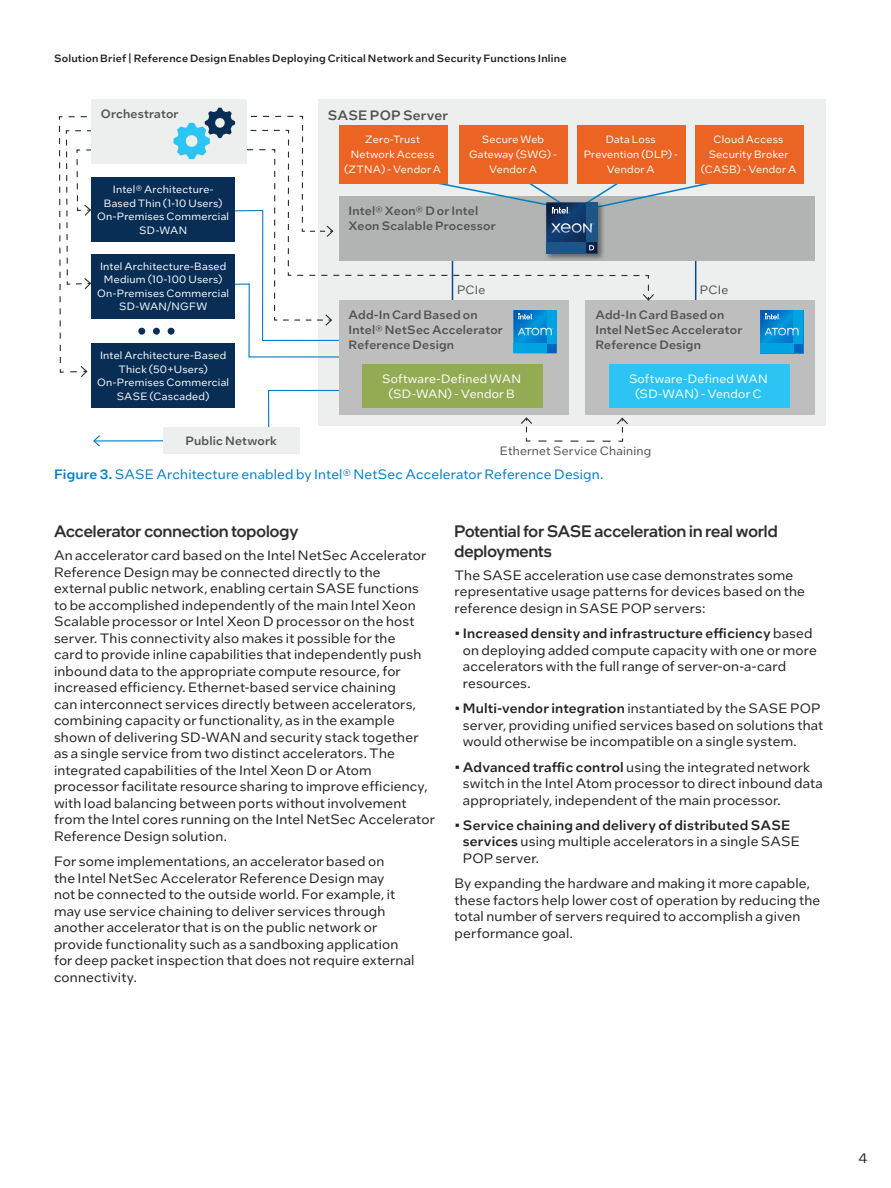
<style>
.page{position:relative;width:891px;height:1188px;background:#fff}
.page>*{position:absolute;margin:0;border:0;box-sizing:border-box;transform-origin:0 0}
.t1{font:500 16.5px/19.5px "Intel One Display";letter-spacing:.005em;color:#2d2f2e}
.t2{font:13.5px/16.5px "Intel One Text";letter-spacing:.015em;color:#231f20}
.t3{font:500 13.5px/16.5px "Intel One Text";letter-spacing:.01em;color:#231f20}
.t4{font:13.5px "Intel One Text";letter-spacing:.01em;color:#007ec5}
.t5{font:500 13.5px "Intel One Text";letter-spacing:.01em;color:#515252}
.t6{font:500 12px/15px "Intel One Text";letter-spacing:.015em;color:#515252}
.t7{font:12px/15px "Intel One Text";letter-spacing:.02em;color:#fff;text-align:center}
.t8{font:12px "Intel One Text";letter-spacing:.015em;color:#515252}
.t9{font:10.5px/13.5px "Intel One Text";letter-spacing:.02em;color:#fff;text-align:center}
.t10{font:500 10.5px "Intel One Text";letter-spacing:.02em;color:#231f20}
.s1{font-weight:500}
.s2{font-weight:400}
</style>
<div class="page">
<div style="left:318px;top:99px;width:508px;height:327px;background:#edeeee"></div>
<svg style="left:93px;top:389px;width:246px;height:59px"></svg>
<div style="left:339px;top:196px;width:476px;height:65px;background:#b2b3b3"></div>
<svg style="left:521px;top:417px;width:107px;height:25px"></svg>
<div style="left:339px;top:300px;width:229px;height:115px;background:#bfbebe"></div>
<div style="left:586px;top:300px;width:229px;height:115px;background:#bfbebe"></div>
<svg style="left:760px;top:310px;width:43px;height:43px;background:#1093d6"></svg>
<div style="left:362px;top:365px;width:181px;height:43px;background:#93ac54"></div>
<div style="left:609px;top:365px;width:180px;height:43px;background:#2bc4f3"></div>
<div style="left:91px;top:99px;width:156px;height:65px;background:#edeeee"></div>
<svg style="left:58px;top:108px;width:659px;height:270px"></svg>
<div style="left:163px;top:427px;width:136px;height:27px;background:#edeeee"></div>
<div style="left:138px;top:328px;width:7px;height:7px;background:#082e56;border-radius:50%"></div>
<div style="left:153px;top:328px;width:7px;height:7px;background:#082e56;border-radius:50%"></div>
<div style="left:168px;top:328px;width:7px;height:7px;background:#082e56;border-radius:50%"></div>
<div style="left:91px;top:177px;width:144px;height:65px;background:#082e56"></div>
<div style="left:91px;top:254px;width:144px;height:64px;background:#082e56"></div>
<div style="left:91px;top:343px;width:144px;height:65px;background:#082e56"></div>
<div style="left:339px;top:126px;width:109px;height:58px;background:#ec6423"></div>
<div style="left:459px;top:126px;width:109px;height:58px;background:#ec6423"></div>
<div style="left:577px;top:126px;width:109px;height:58px;background:#ec6423"></div>
<div style="left:695px;top:126px;width:108px;height:58px;background:#ec6423"></div>
<p class="t10" style="left:54px;top:51px;width:514px">Solution Brief | Reference Design Enables Deploying Critical Network and Security Functions Inline</p>
<p class="t6" style="left:101px;top:106px;width:79px">Orchestrator</p>
<p class="t9" style="left:97px;top:183px;width:133px">Intel® Architecture-<br>Based Thin (1-10 Users)<br>On-Premises Commercial<br>SD-WAN</p>
<p class="t9" style="left:97px;top:259px;width:133px">Intel Architecture-Based<br>Medium (10-100 Users)<br>On-Premises Commercial<br>SD-WAN/NGFW</p>
<p class="t9" style="left:97px;top:348px;width:133px">Intel Architecture-Based<br>Thick (50+Users)<br>On-Premises Commercial<br>SASE (Cascaded)</p>
<p class="t6" style="left:186px;top:433px;width:93px">Public Network</p>
<p class="t5" style="left:328px;top:106px;width:122px">SASE POP Server</p>
<p class="t9" style="left:344px;top:132px;width:99px;line-height:15px">Zero-Trust<br>Network Access (ZTNA) - Vendor A</p>
<p class="t9" style="left:469px;top:132px;width:89px;line-height:15px">Secure Web<br>Gateway (SWG) -<br>Vendor A</p>
<p class="t9" style="left:584px;top:132px;width:95px;line-height:15px">Data Loss<br>Prevention (DLP) -<br>Vendor A</p>
<p class="t9" style="left:701px;top:132px;width:97px;line-height:15px">Cloud Access<br>Security Broker (CASB) - Vendor A</p>
<p class="t6" style="left:349px;top:203px;width:149px">Intel® Xeon® D or Intel<br>Xeon Scalable Processor</p>
<p class="t8" style="left:457px;top:282px;width:30px">PCIe</p>
<p class="t8" style="left:700px;top:282px;width:30px">PCIe</p>
<p class="t6" style="left:349px;top:307px;width:156px">Add-In Card Based on<br>Intel® NetSec Accelerator<br>Reference Design</p>
<p class="t6" style="left:595px;top:307px;width:148px">Add-In Card Based on<br>Intel NetSec Accelerator<br>Reference Design</p>
<p class="t7" style="left:382px;top:371px;width:140px">Software-Defined WAN (SD-WAN) - Vendor B</p>
<p class="t7" style="left:629px;top:371px;width:140px">Software-Defined WAN (SD-WAN) - Vendor C</p>
<p class="t8" style="left:500px;top:443px;width:153px">Ethernet Service Chaining</p>
<p class="t4" style="left:54px;top:466px;width:551px"><span class="s1">Figure 3.</span> SASE Architecture enabled by Intel® NetSec Accelerator Reference Design.</p>
<p class="t1" style="left:54px;top:521px;width:246px">Accelerator connection topology</p>
<p class="t2" style="left:54px;top:547px;width:382px">An accelerator card based on the Intel NetSec Accelerator Reference Design may be connected directly to the external public network, enabling certain SASE functions to be accomplished independently of the main Intel Xeon Scalable processor or Intel Xeon D processor on the host server. This connectivity also makes it possible for the<br>card to provide inline capabilities that independently push inbound data to the appropriate compute resource, for increased efficiency. Ethernet-based service chaining<br>can interconnect services directly between accelerators, combining capacity or functionality, as in the example shown of delivering SD-WAN and security stack together as a single service from two distinct accelerators. The integrated capabilities of the Intel Xeon D or Atom processor facilitate resource sharing to improve efficiency, with load balancing between ports without involvement from the Intel cores running on the Intel NetSec Accelerator Reference Design solution.</p>
<p class="t2" style="left:54px;top:853px;width:362px">For some implementations, an accelerator based on<br>the Intel NetSec Accelerator Reference Design may<br>not be connected to the outside world. For example, it may use service chaining to deliver services through another accelerator that is on the public network or provide functionality such as a sandboxing application for deep packet inspection that does not require external connectivity.</p>
<p class="t1" style="left:454px;top:521px;width:325px">Potential for SASE acceleration in real world deployments</p>
<p class="t2" style="left:454px;top:566px;width:352px">The SASE acceleration use case demonstrates some representative usage patterns for devices based on the reference design in SASE POP servers:</p>
<p class="t2" style="left:463px;top:625px;width:356px;text-indent:-8px">• <span class="s1">Increased density and infrastructure efficiency</span> based on deploying added compute capacity with one or more accelerators with the full range of server-on-a-card resources.</p>
<p class="t2" style="left:463px;top:700px;width:362px;text-indent:-8px">• <span class="s1">Multi-vendor integration</span> instantiated by the SASE POP server, providing unified services based on solutions that would otherwise be incompatible on a single system.</p>
<p class="t2" style="left:463px;top:758px;width:361px;text-indent:-8px">• <span class="s1">Advanced traffic control</span> using the integrated network switch in the Intel Atom processor to direct inbound data appropriately, independent of the main processor.</p>
<p class="t3" style="left:463px;top:816px;width:339px;text-indent:-8px"><span class="s2">•</span> Service chaining and delivery of distributed SASE services <span class="s2">using multiple accelerators in a single SASE<br>POP server.</span></p>
<p class="t2" style="left:454px;top:875px;width:367px">By expanding the hardware and making it more capable, these factors help lower cost of operation by reducing the total number of servers required to accomplish a given performance goal.</p>
<p class="t2" style="left:858px;top:1150px;width:11px">4</p>
</div>
